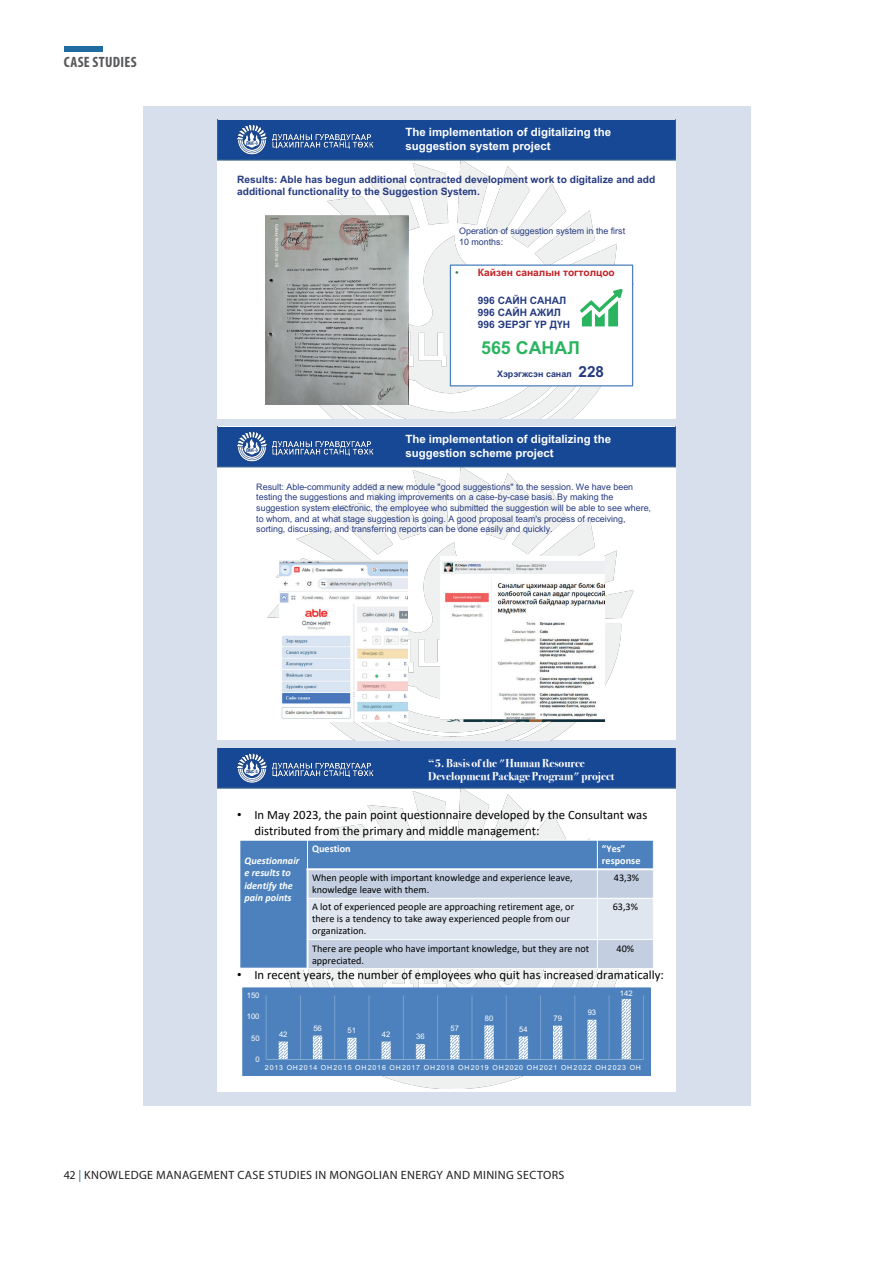
<style>
.page{position:relative;width:893px;height:1263px;background:#fff}
.page>*{position:absolute;margin:0;border:0;box-sizing:border-box;transform-origin:0 0}
.t1{font:700 17.85px "Arial";color:#2bb45f}
.t2{font:700 condensed 15px "Myriad Pro";letter-spacing:.02em;color:#57585a}
.t3{font:12.75px/15.3px "Calibri";color:#000001}
.t4{font:12px "Myriad Pro";letter-spacing:.03em;color:#231f20}
.t5{font:700 11.4px/13.5px "Arial";color:#fff}
.t6{font:700 11.4px/13.4px "Bodoni Svty Two ITCTT";color:#fff}
.t7{font:10.2px/12px "Calibri";color:#000001}
.t8{font:700 10.2px/12px "Arial";color:#263b81}
.t9{font:italic 700 10.2px/12.3px "Calibri";color:#fff}
.t10{font:700 10.2px "Arial";color:#c22025}
.t11{font:700 10.2px/12.3px "Calibri";color:#fff}
.t12{font:8.85px/10.6px "Arial";color:#263b81}
.t13{font:700 8.85px "Arial";color:#263b81}
.t14{font:7.65px "Arial";color:#fff}
.t15{font:7.05px "Arial";letter-spacing:.12em;color:#fff}
.s1{font-weight:400;color:#2a7d48}
.s2{font-size:15.3px}
.s3{font-family:"Arial"}
.s4{color:#206b9f}
</style>
<div class="page">
<div style="left:143px;top:106px;width:608px;height:1000px;background:#d8dfec"></div>
<div style="left:217px;top:120px;width:459px;height:299px;background:#fff"></div>
<img style="left:319px;top:161px;width:315px;height:258px">
<div style="left:217px;top:120px;width:459px;height:41px;background:#174895"></div>
<img style="left:224px;top:120px;width:161px;height:50px">
<img style="left:266px;top:215px;width:142px;height:190px">
<div style="left:450px;top:265px;width:183px;height:121px;background:#fff"></div>
<div style="left:450px;top:264px;width:183px;height:122px;border:1px solid #4c81bd"></div>
<svg style="left:580px;top:289px;width:43px;height:37px"></svg>
<div style="left:217px;top:427px;width:459px;height:313px;background:#fff"></div>
<img style="left:267px;top:467px;width:367px;height:273px">
<div style="left:217px;top:427px;width:459px;height:40px;background:#174895"></div>
<img style="left:224px;top:427px;width:161px;height:50px">
<img style="left:280px;top:560px;width:127px;height:161px">
<img style="left:440px;top:557px;width:165px;height:164px">
<div style="left:217px;top:748px;width:459px;height:344px;background:#fff"></div>
<img style="left:267px;top:789px;width:367px;height:299px">
<div style="left:217px;top:748px;width:459px;height:41px;background:#174895"></div>
<img style="left:224px;top:748px;width:161px;height:50px">
<div style="left:240px;top:840px;width:68px;height:129px;background:#4c81bd"></div>
<div style="left:308px;top:840px;width:289px;height:29px;background:#4c81bd"></div>
<div style="left:597px;top:840px;width:56px;height:29px;background:#4c81bd"></div>
<div style="left:308px;top:869px;width:289px;height:29px;background:#c3cfe0"></div>
<div style="left:597px;top:869px;width:56px;height:29px;background:#c3cfe0"></div>
<div style="left:308px;top:898px;width:289px;height:41px;background:#dfe6f0"></div>
<div style="left:597px;top:898px;width:56px;height:41px;background:#dfe6f0"></div>
<div style="left:308px;top:939px;width:289px;height:30px;background:#c3cfe0"></div>
<div style="left:597px;top:939px;width:56px;height:30px;background:#c3cfe0"></div>
<svg style="left:307px;top:841px;width:1px;height:27px"></svg>
<hr style="left:307px;top:868px;width:1px;height:101px;background:#fff">
<hr style="left:597px;top:840px;width:1px;height:129px;background:#fff">
<hr style="left:307px;top:868px;width:347px;height:2px;background:#fff">
<hr style="left:307px;top:898px;width:347px;height:1px;background:#fff">
<hr style="left:307px;top:939px;width:347px;height:1px;background:#fff">
<hr style="left:240px;top:840px;width:1px;height:129px;background:#fff">
<hr style="left:240px;top:840px;width:414px;height:1px;background:#fff">
<hr style="left:240px;top:968px;width:68px;height:1px;background:#fff">
<hr style="left:308px;top:968px;width:346px;height:1px;background:#fff">
<div style="left:243px;top:988px;width:407px;height:87px;background:#4c81bd"></div>
<hr style="left:266px;top:995px;width:1px;height:64px;background:#6895c7">
<hr style="left:300px;top:995px;width:1px;height:64px;background:#fff;opacity:.25">
<hr style="left:334px;top:995px;width:1px;height:64px;background:#fff;opacity:.25">
<hr style="left:369px;top:995px;width:1px;height:64px;background:#618fc4">
<hr style="left:403px;top:995px;width:1px;height:64px;background:#fff;opacity:.25">
<hr style="left:437px;top:995px;width:1px;height:64px;background:#fff;opacity:.25">
<hr style="left:472px;top:995px;width:1px;height:64px;background:#6190c5">
<hr style="left:506px;top:995px;width:1px;height:64px;background:#6c97c8">
<hr style="left:540px;top:995px;width:1px;height:64px;background:#fff;opacity:.25">
<hr style="left:575px;top:995px;width:1px;height:64px;background:#5b8bc2">
<hr style="left:609px;top:995px;width:1px;height:64px;background:#6593c6">
<hr style="left:643px;top:995px;width:1px;height:64px;background:#759ecc">
<svg style="left:279px;top:999px;width:352px;height:60px"></svg>
<hr style="left:266px;top:1059px;width:377px;height:1px;background:#87add2">
<div style="left:277px;top:1029px;width:12px;height:10px;background:#4c81bd"></div>
<div style="left:311px;top:1023px;width:13px;height:11px;background:#4c81bd"></div>
<div style="left:346px;top:1025px;width:12px;height:11px;background:#4c81bd"></div>
<div style="left:380px;top:1029px;width:12px;height:10px;background:#4c81bd"></div>
<div style="left:414px;top:1031px;width:13px;height:11px;background:#4c81bd"></div>
<div style="left:449px;top:1022px;width:12px;height:11px;background:#4c81bd"></div>
<div style="left:483px;top:1013px;width:12px;height:10px;background:#4c81bd"></div>
<div style="left:517px;top:1024px;width:12px;height:10px;background:#4c81bd"></div>
<div style="left:551px;top:1013px;width:13px;height:11px;background:#4c81bd"></div>
<div style="left:586px;top:1007px;width:12px;height:11px;background:#4c81bd"></div>
<div style="left:242px;top:988px;width:409px;height:88px;border:1px solid #4c81bd"></div>
<div style="left:64px;top:47px;width:39px;height:5px;background:#206b9f"></div>
<h2 class="t2" style="left:64px;top:52px;width:74px">CASE STUDIES</h2>
<p class="t5" style="left:405px;top:126px;width:207px">The implementation of digitalizing the suggestion system project</p>
<p class="t8" style="left:237px;top:174px;width:420px">Results: Able has begun additional contracted development work to digitalize and add additional functionality to the Suggestion System.</p>
<p class="t12" style="left:459px;top:226px;width:167px;line-height:10.2px">Operation of suggestion system in the first<br>10 months:</p>
<p class="t10" style="left:455px;top:266px;width:161px"><span class="s1">•</span> Кайзен саналын тогтолцоо</p>
<p class="t8" style="left:478px;top:294px;width:94px">996 САЙН САНАЛ<br>996 САЙН АЖИЛ<br>996 ЭЕРЭГ ҮР ДҮН</p>
<h1 class="t1" style="left:481px;top:335px;width:100px">565 САНАЛ</h1>
<p class="t13" style="left:497px;top:368px;width:109px">Хэрэгжсэн санал <span class="s2">228</span></p>
<p class="t5" style="left:405px;top:432px;width:207px">The implementation of digitalizing the suggestion scheme project</p>
<p class="t12" style="left:256px;top:481px;width:396px">Result: Able-community added a new module "good suggestions" to the session. We have been testing the suggestions and making improvements on a case-by-case basis. By making the suggestion system electronic, the employee who submitted the suggestion will be able to see where, to whom, and at what stage suggestion is going. A good proposal team's process of receiving, sorting, discussing, and transferring reports can be done easily and quickly.</p>
<p class="t6" style="left:428px;top:755px;width:188px">“5. Basis of the "Human Resource<br>Development Package Program" project</p>
<h3 class="t3" style="left:254px;top:807px;width:394px;text-indent:-17px"><span class="s3">•</span> In May 2023, the pain point questionnaire developed by the Consultant was distributed from the primary and middle management:</h3>
<p class="t9" style="left:244px;top:854px;width:57px">Questionnair e results to identify the pain points</p>
<p class="t11" style="left:312px;top:842px;width:40px">Question</p>
<p class="t11" style="left:602px;top:842px;width:40px">“Yes” response</p>
<p class="t7" style="left:312px;top:871px;width:262px">When people with important knowledge and experience leave, knowledge leave with them.</p>
<p class="t7" style="left:614px;top:871px;width:27px">43,3%</p>
<p class="t7" style="left:312px;top:900px;width:264px">A lot of experienced people are approaching retirement age, or there is a tendency to take away experienced people from our organization.</p>
<p class="t7" style="left:613px;top:900px;width:27px">63,3%</p>
<p class="t7" style="left:312px;top:942px;width:279px">There are people who have important knowledge, but they are not appreciated.</p>
<p class="t7" style="left:616px;top:942px;width:19px">40%</p>
<h3 class="t3" style="left:237px;top:967px;width:428px"><span class="s3">•</span> In recent years, the number of employees who quit has increased dramatically:</h3>
<p class="t14" style="left:247px;top:990px;width:14px">150</p>
<p class="t14" style="left:620px;top:988px;width:14px">142</p>
<p class="t14" style="left:247px;top:1011px;width:14px">100</p>
<p class="t14" style="left:485px;top:1013px;width:10px">80</p>
<p class="t14" style="left:553px;top:1013px;width:10px">79</p>
<p class="t14" style="left:588px;top:1007px;width:10px">93</p>
<p class="t14" style="left:251px;top:1033px;width:10px">50</p>
<p class="t14" style="left:279px;top:1029px;width:10px">42</p>
<p class="t14" style="left:313px;top:1023px;width:10px">56</p>
<p class="t14" style="left:348px;top:1025px;width:10px">51</p>
<p class="t14" style="left:382px;top:1029px;width:10px">42</p>
<p class="t14" style="left:416px;top:1031px;width:10px">36</p>
<p class="t14" style="left:451px;top:1022px;width:10px">57</p>
<p class="t14" style="left:519px;top:1024px;width:10px">54</p>
<p class="t14" style="left:255px;top:1054px;width:6px">0</p>
<p class="t15" style="left:265px;top:1063px;width:377px">2013 ОН 2014 ОН 2015 ОН 2016 ОН 2017 ОН 2018 ОН 2019 ОН 2020 ОН 2021 ОН 2022 ОН 2023 ОН</p>
<h3 class="t4" style="left:64px;top:1168px;width:502px">42 <span class="s4">|</span> KNOWLEDGE MANAGEMENT CASE STUDIES IN MONGOLIAN ENERGY AND MINING SECTORS</h3>
</div>
